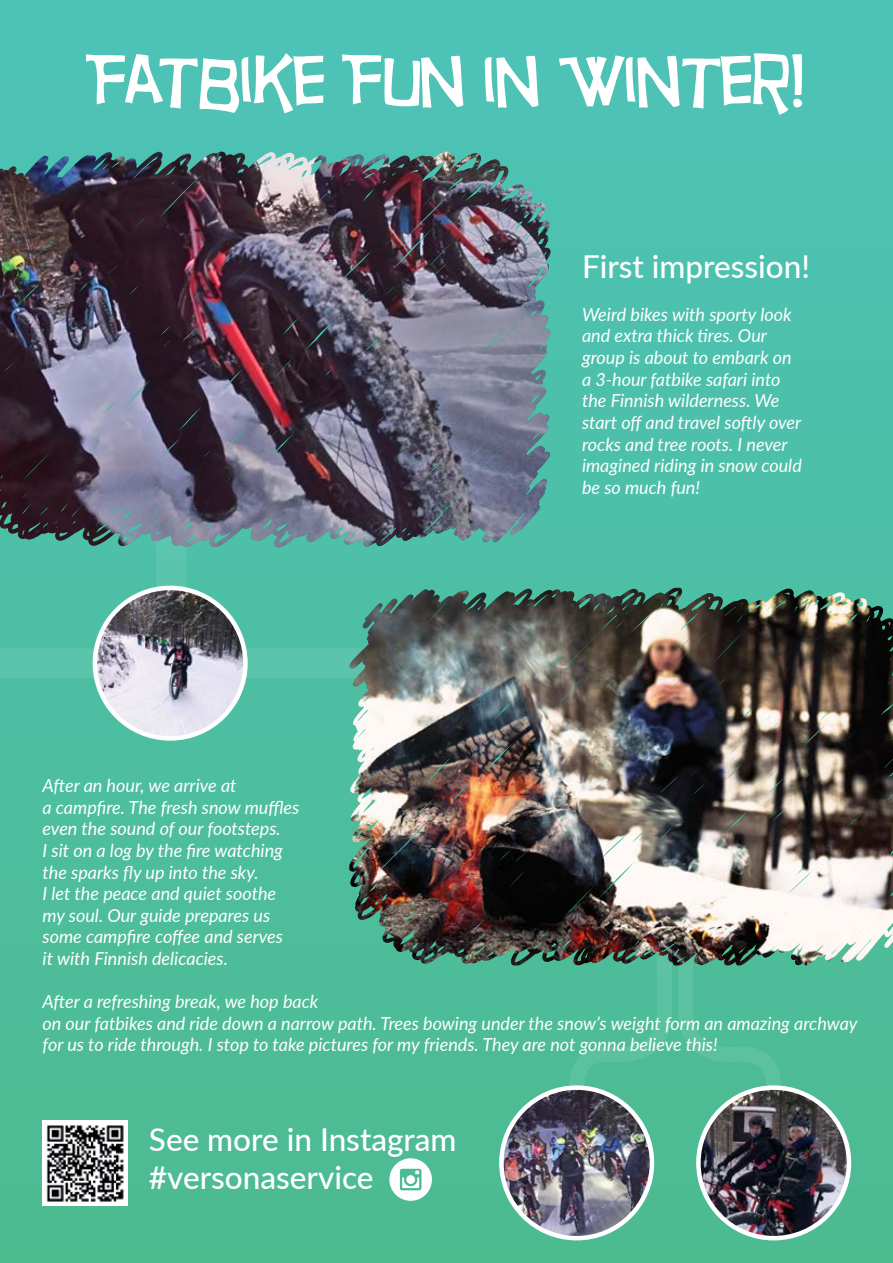
<style>
.page{position:relative;width:893px;height:1263px;background:#fff}
.page>*{position:absolute;margin:0;border:0;box-sizing:border-box;transform-origin:0 0}
.t1{font:67.5px "Hurry Up";color:#fff}
.t2{font:500 31.5px/37.8px "Lato";color:#fff}
.t3{font:italic 18px/21.6px "Lato";color:#fff}
</style>
<div class="page">
<img style="left:0;top:0;width:893px;height:1263px">
<img style="left:698px;top:1088px;width:151px;height:150px;border-radius:75px">
<div style="left:696px;top:1085px;width:155px;height:155px;border:4px solid #fff;border-radius:50%"></div>
<img style="left:501px;top:1088px;width:151px;height:150px;border-radius:75px">
<div style="left:499px;top:1085px;width:155px;height:155px;border:4px solid #fff;border-radius:50%"></div>
<img style="left:95px;top:588px;width:150px;height:150px;border-radius:75px">
<div style="left:242px;top:648px;width:181px;height:30px;background:#5cc4aa"></div>
<img style="left:354px;top:593px;width:236px;height:225px">
<img style="left:371px;top:588px;width:303px;height:26px">
<svg style="left:569px;top:950px;width:103px;height:136px;background:#4eb492"></svg>
<svg style="left:678px;top:950px;width:103px;height:136px;background:#4eb392"></svg>
<svg style="left:156px;top:519px;width:30px;height:72px;background:#72b4ac"></svg>
<img style="left:0;top:156px;width:213px;height:215px">
<img style="left:93px;top:152px;width:353px;height:23px">
<svg style="left:0;top:648px;width:96px;height:267px;background:#4ebe9f"></svg>
<svg style="left:389px;top:1158px;width:43px;height:43px"></svg>
<img style="left:43px;top:1120px;width:85px;height:85px">
<h1 class="t1" style="left:86px;top:41px;width:723px">FATBIKE FUN IN WINTER!</h1>
<h2 class="t2" style="left:582px;top:246px;width:229px">First impression!</h2>
<p class="t3" style="left:582px;top:303px;width:221px">Weird bikes with sporty look and extra thick tires. Our group is about to embark on a 3-hour fatbike safari into the Finnish wilderness. We start off and travel softly over rocks and tree roots. I never imagined riding in snow could be so much fun!</p>
<p class="t3" style="left:43px;top:774px;width:258px">After an hour, we arrive at<br>a campfire. The fresh snow muffles even the sound of our footsteps.<br>I sit on a log by the fire watching the sparks fly up into the sky.<br>I let the peace and quiet soothe my soul. Our guide prepares us some campfire coffee and serves<br>it with Finnish delicacies.</p>
<p class="t3" style="left:43px;top:990px;width:816px">After a refreshing break, we hop back<br>on our fatbikes and ride down a narrow path. Trees bowing under the snow’s weight form an amazing archway for us to ride through. I stop to take pictures for my friends. They are not gonna believe this!</p>
<h2 class="t2" style="left:149px;top:1119px;width:309px">See more in Instagram #versonaservice</h2>
</div>
